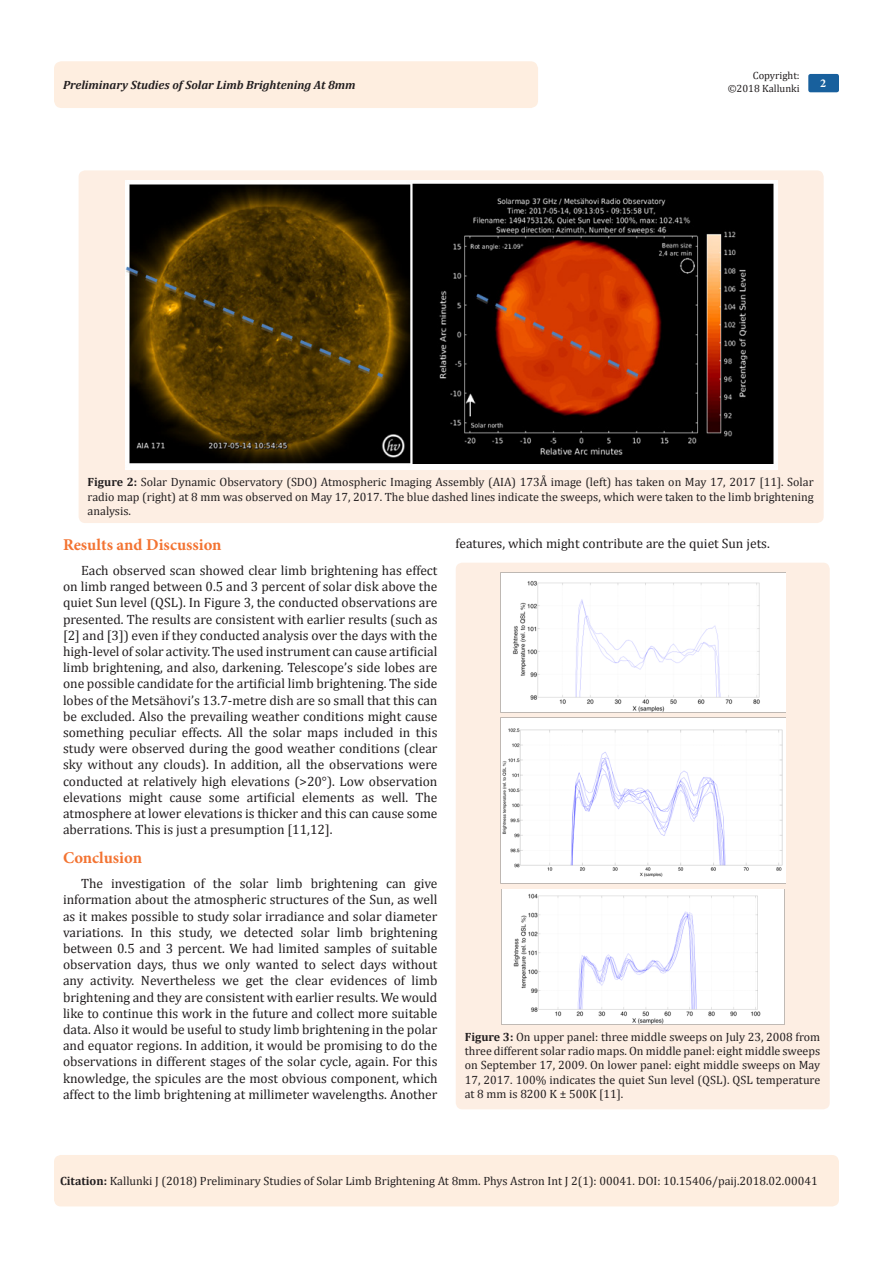
<style>
.page{position:relative;width:893px;height:1263px;background:#fff}
.page>*{position:absolute;margin:0;border:0;box-sizing:border-box;transform-origin:0 0}
.List_Paragraph{font:700 16.5px "Minion Pro";color:#f37331}
.List_Paragraph-2{font:13.5px/16.2px "Cambria";color:#231f20;text-align:justify}
.Citation{font:12px/14.4px "Cambria";color:#231f20;text-align:justify}
.t1{font:italic 700 12px "Cambria";color:#231f20}
.t2{font:700 12px "Minion Pro";color:#fff}
.t3{font:10.5px/12.6px "Cambria";color:#231f20;text-align:right}
.s1{font-weight:700}
</style>
<div class="page">
<div style="left:54px;top:1155px;width:785px;height:51px;background:#feeee0;border-radius:7px"></div>
<div style="left:54px;top:61px;width:484px;height:47px;background:#feeee0;border-radius:8px"></div>
<div style="left:808px;top:74px;width:31px;height:18px;background:#18609d;border-radius:2px"></div>
<div style="left:79px;top:170px;width:745px;height:353px;background:#fdeee3;border-radius:7px"></div>
<img style="left:125px;top:180px;width:652px;height:289px">
<div style="left:456px;top:563px;width:374px;height:546px;background:#fdeee3;border-radius:7px"></div>
<img style="left:500px;top:572px;width:286px;height:140px">
<img style="left:500px;top:718px;width:286px;height:165px">
<img style="left:502px;top:889px;width:282px;height:135px">
<p class="t3" style="left:728px;top:69px;width:74px">Copyright: ©2018 Kallunki</p>
<p class="t1" style="left:63px;top:77px;width:294px">Preliminary Studies of Solar Limb Brightening At 8mm</p>
<p class="t2" style="left:820px;top:75px;width:7px">2</p>
<p class="Citation" style="left:88px;top:475px;width:728px"><span class="s1">Figure 2:</span> Solar Dynamic Observatory (SDO) Atmospheric Imaging Assembly (AIA) 173Å image (left) has taken on May 17, 2017 [11]. Solar radio map (right) at 8 mm was observed on May 17, 2017. The blue dashed lines indicate the sweeps, which were taken to the limb brightening analysis.</p>
<p class="List_Paragraph" style="left:63px;top:533px;width:160px">Results and Discussion</p>
<p class="List_Paragraph-2" style="left:63px;top:562px;width:376px;text-indent:18px">Each observed scan showed clear limb brightening has effect on limb ranged between 0.5 and 3 percent of solar disk above the quiet Sun level (QSL). In Figure 3, the conducted observations are presented. The results are consistent with earlier results (such as [2] and [3]) even if they conducted analysis over the days with the high-level of solar activity. The used instrument can cause artificial limb brightening, and also, darkening. Telescope’s side lobes are one possible candidate for the artificial limb brightening. The side lobes of the Metsähovi’s 13.7-metre dish are so small that this can be excluded. Also the prevailing weather conditions might cause something peculiar effects. All the solar maps included in this study were observed during the good weather conditions (clear sky without any clouds). In addition, all the observations were conducted at relatively high elevations (&gt;20°). Low observation elevations might cause some artificial elements as well. The atmosphere at lower elevations is thicker and this can cause some aberrations. This is just a presumption [11,12].</p>
<p class="List_Paragraph" style="left:63px;top:846px;width:81px">Conclusion</p>
<p class="List_Paragraph-2" style="left:63px;top:875px;width:376px;text-indent:18px">The investigation of the solar limb brightening can give information about the atmospheric structures of the Sun, as well as it makes possible to study solar irradiance and solar diameter variations. In this study, we detected solar limb brightening between 0.5 and 3 percent. We had limited samples of suitable observation days, thus we only wanted to select days without any activity. Nevertheless we get the clear evidences of limb brightening and they are consistent with earlier results. We would like to continue this work in the future and collect more suitable data. Also it would be useful to study limb brightening in the polar and equator regions. In addition, it would be promising to do the observations in different stages of the solar cycle, again. For this knowledge, the spicules are the most obvious component, which affect to the limb brightening at millimeter wavelengths. Another</p>
<p class="List_Paragraph-2" style="left:455px;top:535px;width:316px">features, which might contribute are the quiet Sun jets.</p>
<p class="Citation" style="left:465px;top:1029px;width:357px"><span class="s1">Figure 3:</span> On upper panel: three middle sweeps on July 23, 2008 from three different solar radio maps. On middle panel: eight middle sweeps on September 17, 2009. On lower panel: eight middle sweeps on May 17, 2017. 100% indicates the quiet Sun level (QSL). QSL temperature at 8 mm is 8200 K ± 500K [11].</p>
<p class="Citation" style="left:60px;top:1174px;width:759px"><span class="s1">Citation:</span> Kallunki J (2018) Preliminary Studies of Solar Limb Brightening At 8mm. Phys Astron Int J 2(1): 00041. DOI: 10.15406/paij.2018.02.00041</p>
</div>
